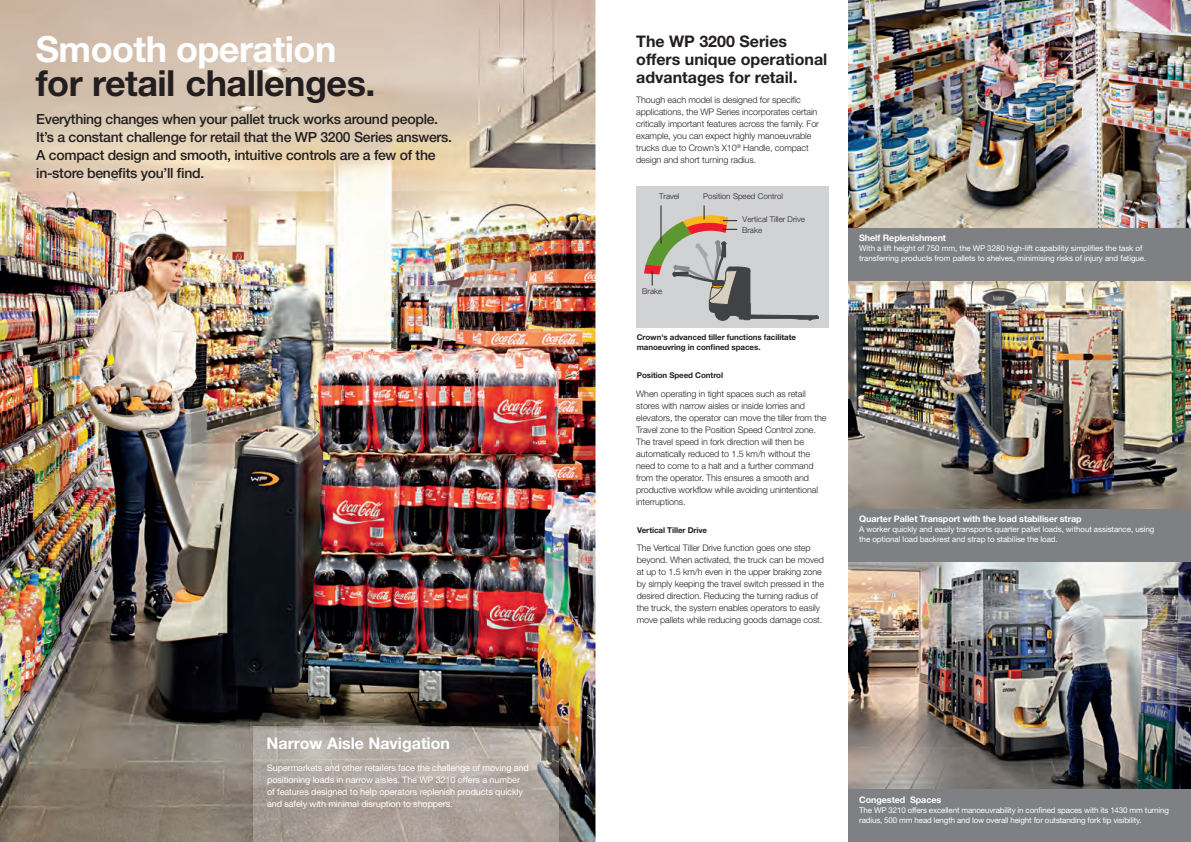
<style>
.page{position:relative;width:1191px;height:842px;background:#fff}
.page>*{position:absolute;margin:0;border:0;box-sizing:border-box;transform-origin:0 0}
.t1{font:700 36px "Helvetica Neue LT Std";letter-spacing:-.015em;color:#231f20}
.t2{font:700 36px "Helvetica Neue LT Std";letter-spacing:-.015em;color:#fff}
.t3{font:700 16px/18px "Helvetica Neue LT Std";color:#231f20}
.t4{font:700 16px "Helvetica Neue LT Std";color:#fff}
.t5{font:500 14px/18px "Helvetica Neue LT Std";letter-spacing:-.02em;color:#231f20}
.t6{font:300 9px/12px "Helvetica Neue LT Std";letter-spacing:-.01em;color:#231f20}
.t7{font:9px/12px "Helvetica Neue LT Std";letter-spacing:-.01em;color:#fff}
.t8{font:700 9px "Helvetica Neue LT Std";letter-spacing:-.01em;color:#fff}
.t9{font:8px/10px "Helvetica Neue LT Std";letter-spacing:-.01em;color:#fff}
.t10{font:700 8px/10px "Helvetica Neue LT Std";letter-spacing:-.01em;color:#231f20}
.t11{font:300 8px/11.1px "Helvetica Neue LT Std";color:#231f20}
</style>
<div class="page">
<img style="left:0;top:0;width:595px;height:842px">
<img style="left:250px;top:725px;width:1px;height:117px">
<img style="left:561px;top:725px;width:5px;height:117px">
<img style="left:251px;top:724px;width:310px;height:30px">
<img style="left:251px;top:754px;width:2px;height:88px">
<img style="left:559px;top:754px;width:2px;height:88px">
<img style="left:253px;top:726px;width:306px;height:116px">
<img style="left:848px;top:0;width:343px;height:228px">
<img style="left:848px;top:280px;width:343px;height:229px">
<img style="left:848px;top:561px;width:343px;height:229px">
<div style="left:848px;top:228px;width:343px;height:52px;background:#7e8083"></div>
<div style="left:848px;top:509px;width:343px;height:52px;background:#7e8083"></div>
<div style="left:848px;top:790px;width:343px;height:52px;background:#7e8083"></div>
<div style="left:636px;top:186px;width:193px;height:142px;background:#d1d2d4"></div>
<svg style="left:644px;top:205px;width:174px;height:115px"></svg>
<h1 class="t2" style="left:36px;top:27px;width:302px">Smooth operation</h1>
<h1 class="t1" style="left:36px;top:60px;width:341px">for retail challenges.</h1>
<h3 class="t5" style="left:36px;top:110px;width:417px">Everything changes when your pallet truck works around people.<br>It’s a constant challenge for retail that the WP 3200 Series answers.<br>A compact design and smooth, intuitive controls are a few of the in-store benefits you’ll find.</h3>
<h2 class="t4" style="left:267px;top:734px;width:185px">Narrow Aisle Navigation</h2>
<p class="t7" style="left:267px;top:761px;width:263px">Supermarkets and other retailers face the challenge of moving and positioning loads in narrow aisles. The WP 3210 offers a number of features designed to help operators replenish products quickly and safely with minimal disruption to shoppers.</p>
<h2 class="t3" style="left:636px;top:32px;width:193px">The WP 3200 Series offers unique operational advantages for retail.</h2>
<p class="t6" style="left:636px;top:93px;width:184px">Though each model is designed for specific applications, the WP Series incorporates certain critically important features across the family. For example, you can expect highly manoeuvrable trucks due to Crown’s X10<sup>®</sup> Handle, compact design and short turning radius.</p>
<p class="t11" style="left:659px;top:191px;width:22px">Travel</p>
<p class="t11" style="left:642px;top:285px;width:22px">Brake</p>
<p class="t11" style="left:703px;top:191px;width:81px">Position Speed Control</p>
<p class="t11" style="left:742px;top:214px;width:64px">Vertical Tiller Drive<br>Brake</p>
<p class="t10" style="left:637px;top:332px;width:161px">Crown's advanced tiller functions facilitate manoeuvring in confined spaces.</p>
<p class="t10" style="left:637px;top:370px;width:88px">Position Speed Control</p>
<p class="t6" style="left:636px;top:387px;width:192px">When operating in tight spaces such as retail stores with narrow aisles or inside lorries and elevators, the operator can move the tiller from the Travel zone to the Position Speed Control zone.<br>The travel speed in fork direction will then be automatically reduced to 1.5 km/h without the need to come to a halt and a further command from the operator. This ensures a smooth and productive workflow while avoiding unintentional interruptions.</p>
<p class="t10" style="left:637px;top:525px;width:71px">Vertical Tiller Drive</p>
<p class="t6" style="left:637px;top:542px;width:189px">The Vertical Tiller Drive function goes one step beyond. When activated, the truck can be moved at up to 1.5 km/h even in the upper braking zone by simply keeping the travel switch pressed in the desired direction. Reducing the turning radius of the truck, the system enables operators to easily move pallets while reducing goods damage cost.</p>
<p class="t8" style="left:859px;top:233px;width:88px">Shelf Replenishment</p>
<p class="t9" style="left:859px;top:243px;width:289px">With a lift height of 750 mm, the WP 3280 high-lift capability simplifies the task of transferring products from pallets to shelves, minimising risks of injury and fatigue.</p>
<p class="t8" style="left:859px;top:514px;width:224px">Quarter Pallet Transport with the load stabiliser strap</p>
<p class="t9" style="left:859px;top:524px;width:297px">A worker quickly and easily transports quarter pallet loads, without assistance, using the optional load backrest and strap to stabilise the load.</p>
<p class="t8" style="left:859px;top:794px;width:84px">Congested Spaces</p>
<p class="t9" style="left:859px;top:805px;width:311px">The WP 3210 offers excellent manoeuvrability in confined spaces with its 1430 mm turning radius, 500 mm head length and low overall height for outstanding fork tip visibility.</p>
</div>
